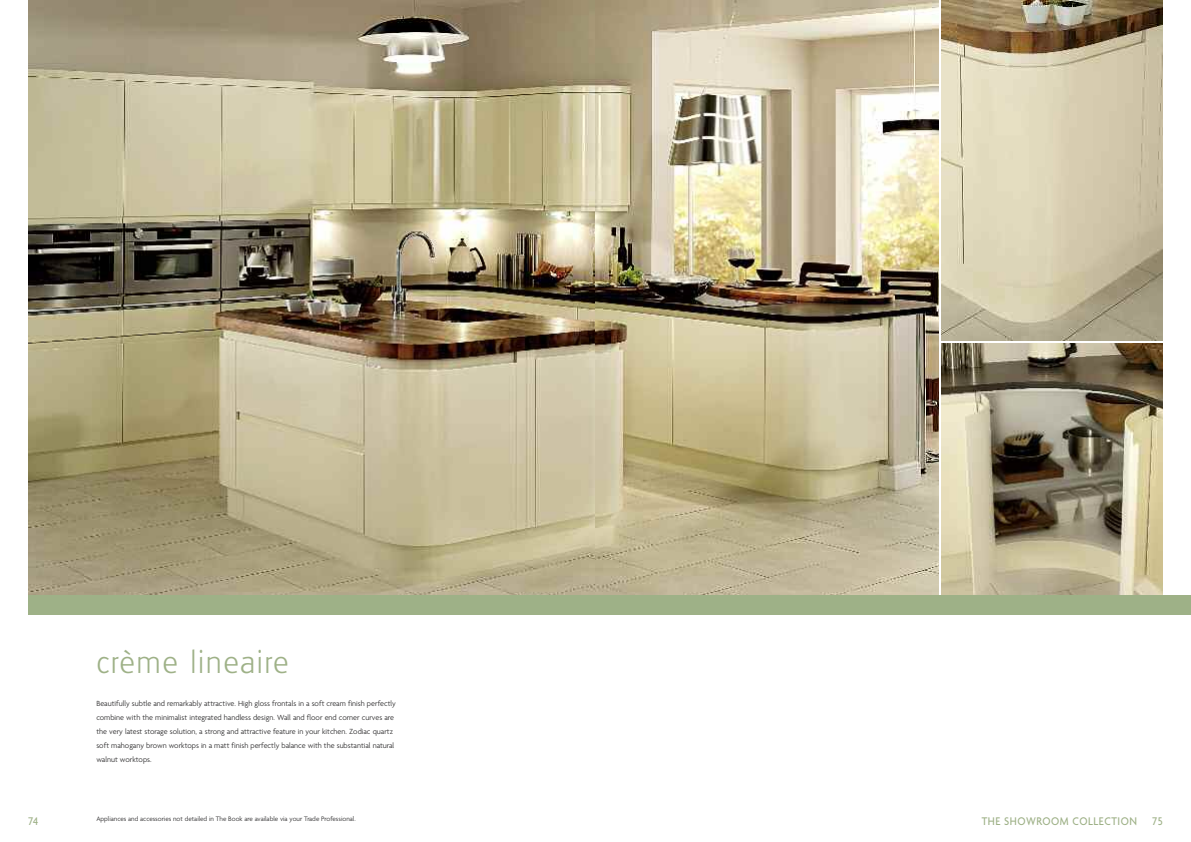
<style>
.page{position:relative;width:1191px;height:842px;background:#fff}
.page>*{position:absolute;margin:0;border:0;box-sizing:border-box;transform-origin:0 0}
.t1{font:300 35px "Glasgow";letter-spacing:.045em;color:#9eb187}
.t2{font:500 12px "Agenda";letter-spacing:.05em;color:#9eb187;scale:.9 1}
.t3{font:300 8px/14px "Agenda";color:#272627}
.t4{font:300 7px "Agenda";color:#272627}
</style>
<div class="page">
<img style="left:28px;top:0;width:567px;height:595px">
<img style="left:595px;top:0;width:343px;height:595px">
<img style="left:941px;top:0;width:221px;height:340px">
<img style="left:941px;top:343px;width:221px;height:252px">
<div style="left:28px;top:595px;width:1163px;height:20px;background:#9eb187"></div>
<h2 class="t2" style="left:28px;top:814px;width:13px">74</h2>
<h1 class="t1" style="left:96px;top:642px;width:194px">crème lineaire</h1>
<p class="t3" style="left:96px;top:696px;width:301px">Beautifully subtle and remarkably attractive. High gloss frontals in a soft cream finish perfectly combine with the minimalist integrated handless design. Wall and floor end corner curves are the very latest storage solution, a strong and attractive feature in your kitchen. Zodiac quartz soft mahogany brown worktops in a matt finish perfectly balance with the substantial natural walnut worktops.</p>
<p class="t4" style="left:96px;top:815px;width:261px">Appliances and accessories not detailed in The Book are available via your Trade Professional.</p>
<h2 class="t2" style="left:981px;top:814px;width:174px">THE SHOWROOM COLLECTION</h2>
<h2 class="t2" style="left:1152px;top:814px;width:13px">75</h2>
</div>
